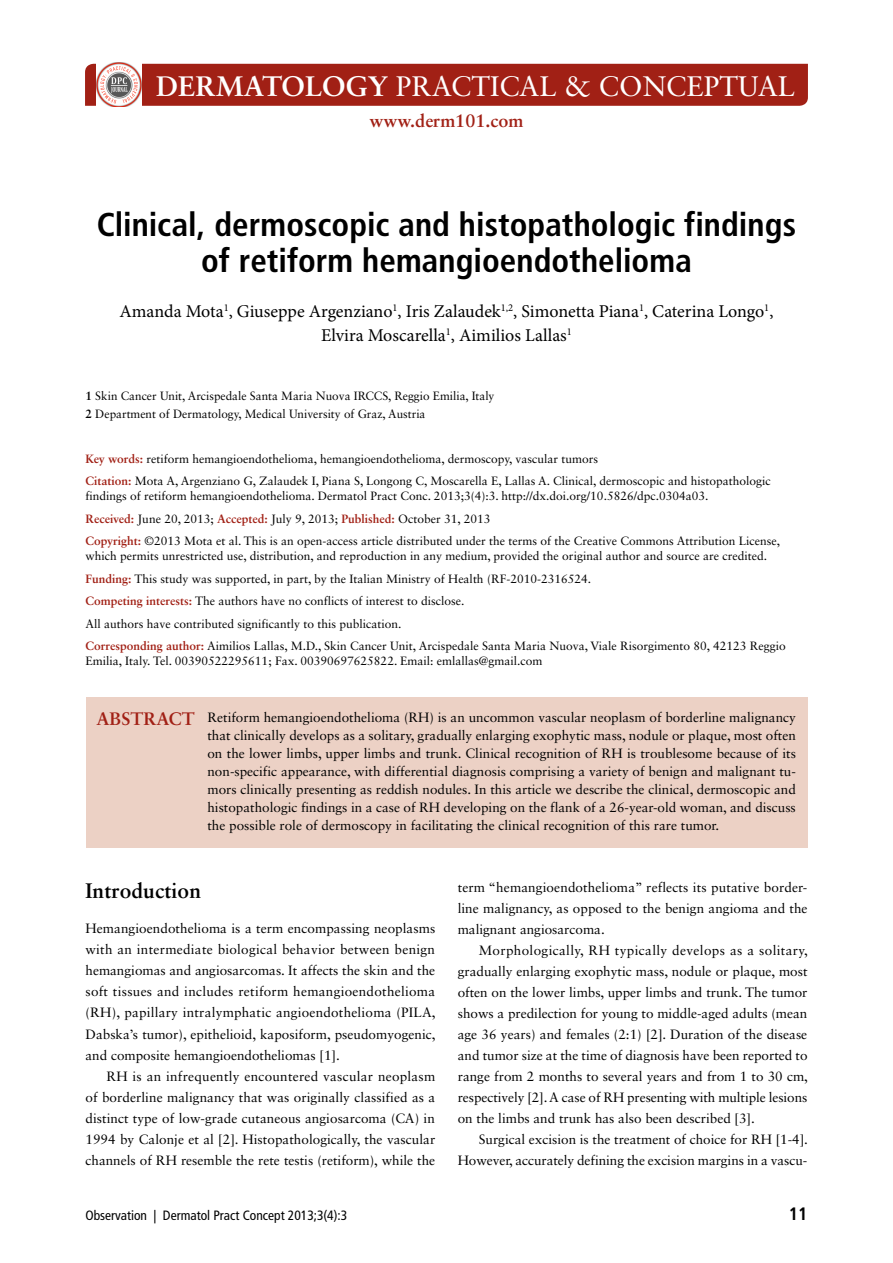
<style>
.page{position:relative;width:893px;height:1263px;background:#fff}
.page>*{position:absolute;margin:0;border:0;box-sizing:border-box;transform-origin:0 0}
.T1{font:700 condensed 33px/36px "Frutiger LT Std";color:#000;text-align:center}
.t1{font:28.2px "Sabon LT Std";color:#fff}
.H1{font:700 21px "Sabon LT Std";letter-spacing:.005em;color:#000}
.A{font:18px/24px "Minion Pro";color:#000;text-align:center}
.ABSTRACT_head{font:700 18px "Sabon LT Std";color:#a12015}
.P{font:700 condensed 18px "Frutiger LT Std";color:#000}
.P-2{font:13.5px/21px "Sabon LT Std";color:#000;text-align:justify}
.Abstract_txt_roman{font:13.5px/18px "Sabon LT Std";color:#000;text-align:justify}
.FL{font:13.5px/21.1px "Sabon LT Std";color:#000;text-align:justify}
.P-3{font:condensed 13.5px "Frutiger LT Std";color:#000}
.KeyWords_etc{font:12px/15px "Sabon LT Std";color:#000}
.author_info{font:12px "Sabon LT Std";color:#000}
.KeyWords_etc_1st{font:12px "Sabon LT Std";color:#000}
.KeyWords_etc_black{font:12px "Sabon LT Std";color:#000}
.s1{font-weight:700}
.s2{font-weight:700;color:#a12015}
</style>
<div class="page">
<div style="left:85px;top:64px;width:723px;height:42px;background:#a12015"></div>
<img style="left:96px;top:63px;width:45px;height:44px">
<div style="left:86px;top:697px;width:722px;height:151px;background:#ecd1c5"></div>
<h2 class="t1" style="left:156px;top:69px;width:640px"><span class="s1">DERMATOLOGY</span> PRACTICAL &amp; CONCEPTUAL</h2>
<h3 class="ABSTRACT_head" style="left:370px;top:109px;width:155px">www.derm101.com</h3>
<p class="T1" style="left:97px;top:207px;width:701px">Clinical, dermoscopic and histopathologic findings of retiform hemangioendothelioma</p>
<p class="A" style="left:120px;top:300px;width:655px">Amanda Mota<sup>1</sup>, Giuseppe Argenziano<sup>1</sup>, Iris Zalaudek<sup>1,2</sup>, Simonetta Piana<sup>1</sup>, Caterina Longo<sup>1</sup>,<br>Elvira Moscarella<sup>1</sup>, Aimilios Lallas<sup>1</sup></p>
<p class="author_info" style="left:86px;top:388px;width:410px"><span class="s1">1</span> Skin Cancer Unit, Arcispedale Santa Maria Nuova IRCCS, Reggio Emilia, Italy</p>
<p class="author_info" style="left:86px;top:406px;width:341px"><span class="s1">2</span> Department of Dermatology, Medical University of Graz, Austria</p>
<p class="KeyWords_etc_1st" style="left:86px;top:451px;width:514px"><span class="s2">Key words:</span> retiform hemangioendothelioma, hemangioendothelioma, dermoscopy, vascular tumors</p>
<p class="KeyWords_etc" style="left:86px;top:473px;width:687px"><span class="s2">Citation:</span> Mota A, Argenziano G, Zalaudek I, Piana S, Longong C, Moscarella E, Lallas A. Clinical, dermoscopic and histopathologic findings of retiform hemangioendothelioma. Dermatol Pract Conc. 2013;3(4):3. http://dx.doi.org/10.5826/dpc.0304a03.</p>
<p class="KeyWords_etc" style="left:86px;top:511px;width:406px"><span class="s2">Received:</span> June 20, 2013; <span class="s2">Accepted:</span> July 9, 2013; <span class="s2">Published:</span> October 31, 2013</p>
<p class="KeyWords_etc" style="left:86px;top:533px;width:696px"><span class="s2">Copyright:</span> ©2013 Mota et al. This is an open-access article distributed under the terms of the Creative Commons Attribution License, which permits unrestricted use, distribution, and reproduction in any medium, provided the original author and source are credited.</p>
<p class="KeyWords_etc" style="left:86px;top:571px;width:507px"><span class="s2">Funding:</span> This study was supported, in part, by the Italian Ministry of Health (RF-2010-2316524.</p>
<p class="KeyWords_etc" style="left:86px;top:593px;width:380px"><span class="s2">Competing interests:</span> The authors have no conflicts of interest to disclose.</p>
<p class="KeyWords_etc_black" style="left:86px;top:616px;width:318px">All authors have contributed significantly to this publication.</p>
<p class="KeyWords_etc" style="left:86px;top:638px;width:702px"><span class="s2">Corresponding author:</span> Aimilios Lallas, M.D., Skin Cancer Unit, Arcispedale Santa Maria Nuova, Viale Risorgimento 80, 42123 Reggio<br>Emilia, Italy. Tel. 00390522295611; Fax. 00390697625822. Email: emlallas@gmail.com</p>
<p class="ABSTRACT_head" style="left:96px;top:708px;width:100px">ABSTRACT</p>
<p class="Abstract_txt_roman" style="left:207px;top:708px;width:590px">Retiform hemangioendothelioma (RH) is an uncommon vascular neoplasm of borderline malignancy that clinically develops as a solitary, gradually enlarging exophytic mass, nodule or plaque, most often on the lower limbs, upper limbs and trunk. Clinical recognition of RH is troublesome because of its non-specific appearance, with differential diagnosis comprising a variety of benign and malignant tu&shy;mors clinically presenting as reddish nodules. In this article we describe the clinical, dermoscopic and histopathologic findings in a case of RH developing on the flank of a 26-year-old woman, and discuss the possible role of dermoscopy in facilitating the clinical recognition of this rare tumor.</p>
<p class="H1" style="left:86px;top:878px;width:117px">Introduction</p>
<p class="FL" style="left:86px;top:917px;width:352px">Hemangioendothelioma is a term encompassing neoplasms with an intermediate biological behavior between benign hemangiomas and angiosarcomas. It affects the skin and the soft tissues and includes retiform hemangioendothelioma (RH), papillary intralymphatic angioendothelioma (PILA, Dabska’s tumor), epithelioid, kaposiform, pseudomyogenic, and composite hemangioendotheliomas [1].</p>
<p class="P-2" style="left:86px;top:1065px;width:351px;text-indent:21px">RH is an infrequently encountered vascular neoplasm of borderline malignancy that was originally classified as a distinct type of low-grade cutaneous angiosarcoma (CA) in 1994 by Calonje et al [2]. Histopathologically, the vascular channels of RH resemble the rete testis (retiform), while the</p>
<p class="P-2" style="left:458px;top:877px;width:351px">term “hemangioendothelioma” reflects its putative border&shy;line malignancy, as opposed to the benign angioma and the malignant angiosarcoma.</p>
<p class="P-2" style="left:458px;top:940px;width:352px;text-indent:21px">Morphologically, RH typically develops as a solitary, gradually enlarging exophytic mass, nodule or plaque, most often on the lower limbs, upper limbs and trunk. The tumor shows a predilection for young to middle-aged adults (mean age 36 years) and females (2:1) [2]. Duration of the disease and tumor size at the time of diagnosis have been reported to range from 2 months to several years and from 1 to 30 cm, respectively [2]. A case of RH presenting with multiple lesions on the limbs and trunk has also been described [3].</p>
<p class="P-2" style="left:458px;top:1129px;width:352px;text-align:right">Surgical excision is the treatment of choice for RH [1-4].<br>However, accurately defining the excision margins in a vascu-</p>
<p class="P-3" style="left:86px;top:1208px;width:263px">Observation | Dermatol Pract Concept 2013;3(4):3</p>
<p class="P" style="left:789px;top:1203px;width:20px">11</p>
</div>
